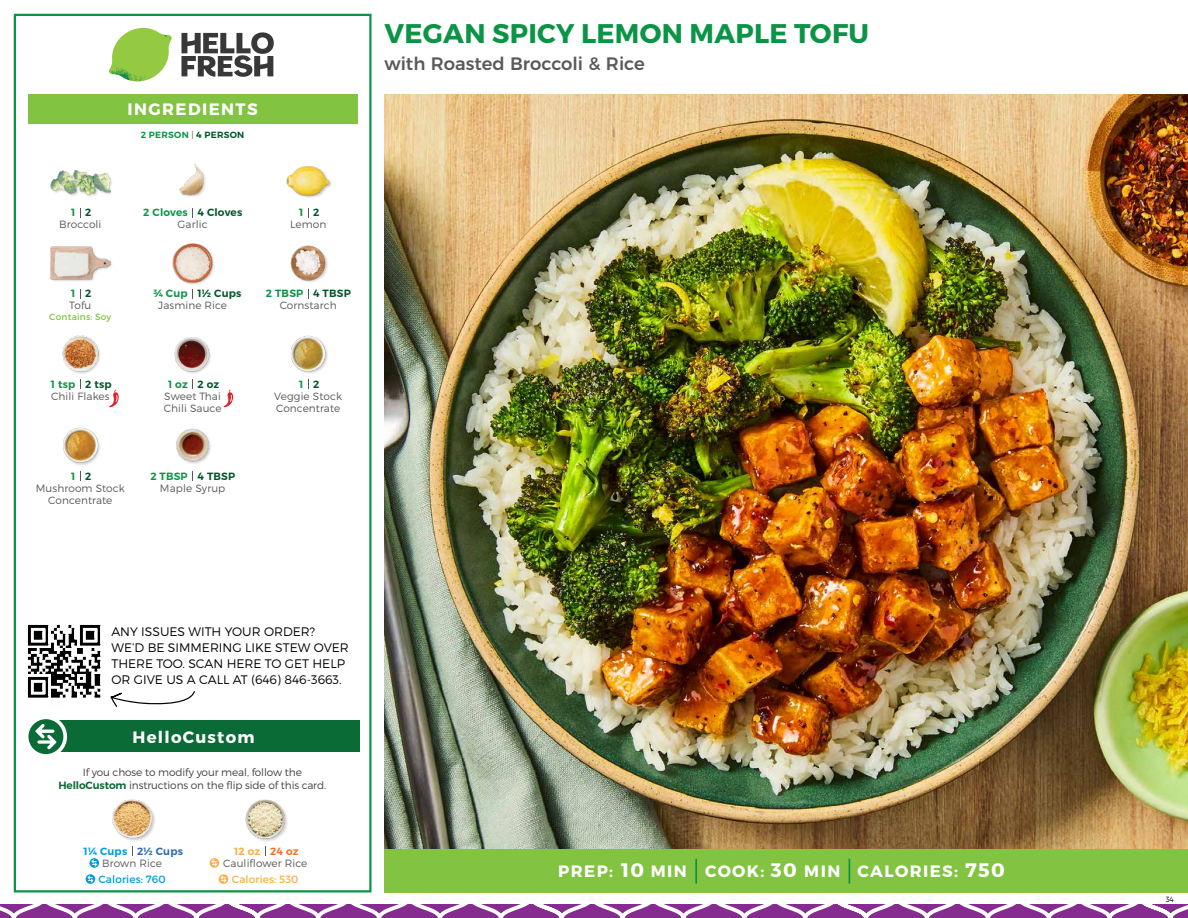
<style>
.page{position:relative;width:1188px;height:918px;background:#fff}
.page>*{position:absolute;margin:0;border:0;box-sizing:border-box;transform-origin:0 0}
.t1{font:700 27px "Montserrat";letter-spacing:.01em;color:#0b9446}
.t2{font:500 18px "Montserrat";color:#58595b}
.t3{font:700 16.5px "Montserrat";letter-spacing:.085em;color:#fff}
.t4{font:300 12.3px/16px "Montserrat";color:#000}
.t5{font:300 10.5px/12px "Montserrat";letter-spacing:.01em;color:#58595b}
.t6{font:300 10.5px/13.5px "Montserrat";letter-spacing:-.01em;color:#414042;text-align:center}
.t7{font:600 10.5px "Montserrat";letter-spacing:.02em;color:#00562c}
.t8{font:600 10.5px "Montserrat";letter-spacing:.02em;color:#0b9446}
.t9{font:10.5px "Montserrat";letter-spacing:.01em;color:#009bdf}
.t10{font:600 10.5px "Montserrat";letter-spacing:.02em;color:#009bdf}
.t11{font:10.5px "Montserrat";letter-spacing:.01em;color:#f8af45}
.t12{font:600 10.5px "Montserrat";letter-spacing:.02em;color:#f8af45}
.t13{font:600 9px "Montserrat";letter-spacing:.03em;color:#0b9446}
.t14{font:9px "Montserrat";letter-spacing:.025em;color:#82c341}
.t15{font:300 7.5px "Montserrat";color:#000}
.s1{font-weight:300;color:#58595b}
.s2{color:#00562c}
.s3{font-weight:600;color:#0b6b37}
.s4{color:#3069b3}
.s5{color:#f37121}
.s6{font-size:19.5px}
</style>
<div class="page">
<svg style="left:0;top:904px;width:1188px;height:14px"></svg>
<div style="left:384px;top:849px;width:804px;height:43px;background:#82c341"></div>
<svg style="left:181px;top:32px;width:93px;height:45px"></svg>
<svg style="left:114px;top:28px;width:55px;height:36px"></svg>
<img style="left:143px;top:28px;width:29px;height:24px">
<img style="left:112px;top:48px;width:54px;height:10px">
<img style="left:109px;top:52px;width:55px;height:30px">
<img style="left:142px;top:58px;width:24px;height:23px">
<div style="left:28px;top:94px;width:330px;height:30px;background:#82c341"></div>
<div style="left:14px;top:14px;width:358px;height:878px;border:2px solid #0b9446"></div>
<img style="left:384px;top:94px;width:804px;height:755px">
<div style="left:173px;top:243px;width:43px;height:44px;background:#000;opacity:.2"></div>
<img style="left:172px;top:243px;width:44px;height:41px">
<img style="left:290px;top:245px;width:38px;height:37px">
<img style="left:179px;top:164px;width:27px;height:33px">
<img style="left:286px;top:166px;width:46px;height:32px">
<div style="left:50px;top:246px;width:64px;height:37px;background:#000;opacity:.2"></div>
<img style="left:51px;top:246px;width:59px;height:33px">
<div style="left:50px;top:170px;width:63px;height:29px;background:#000;opacity:.2"></div>
<img style="left:51px;top:170px;width:59px;height:29px">
<img style="left:174px;top:337px;width:37px;height:36px">
<img style="left:290px;top:335px;width:38px;height:38px">
<img style="left:62px;top:335px;width:38px;height:39px">
<img style="left:176px;top:429px;width:35px;height:35px">
<img style="left:63px;top:427px;width:37px;height:38px">
<div style="left:33px;top:721px;width:327px;height:31px;background:#0b6b37"></div>
<div style="left:25px;top:716px;width:42px;height:42px;background:#fff;border-radius:50%"></div>
<div style="left:28px;top:719px;width:35px;height:35px;background:#0a6b37;border-radius:50%"></div>
<svg style="left:35px;top:724px;width:22px;height:25px"></svg>
<img style="left:112px;top:799px;width:43px;height:42px">
<svg style="left:89px;top:858px;width:10px;height:10px"></svg>
<svg style="left:91px;top:859px;width:6px;height:8px"></svg>
<svg style="left:86px;top:874px;width:9px;height:10px"></svg>
<svg style="left:87px;top:876px;width:6px;height:7px"></svg>
<img style="left:245px;top:799px;width:42px;height:42px">
<hr style="left:695px;top:859px;width:2px;height:25px;background:#0b9446">
<svg style="left:849px;top:859px;width:1px;height:25px"></svg>
<svg style="left:210px;top:858px;width:9px;height:10px"></svg>
<svg style="left:211px;top:859px;width:6px;height:8px"></svg>
<svg style="left:219px;top:874px;width:9px;height:10px"></svg>
<svg style="left:221px;top:876px;width:5px;height:7px"></svg>
<img style="left:27px;top:624px;width:74px;height:74px">
<svg style="left:110px;top:691px;width:85px;height:16px"></svg>
<svg style="left:109px;top:390px;width:10px;height:17px"></svg>
<svg style="left:224px;top:390px;width:9px;height:17px"></svg>
<h3 class="t3" style="left:128px;top:99px;width:132px">INGREDIENTS</h3>
<p class="t13" style="left:141px;top:129px;width:105px">2 PERSON <span class="s1">|</span> <span class="s2">4 PERSON</span></p>
<p class="t8" style="left:71px;top:206px;width:6px">1</p>
<p class="t7" style="left:85px;top:206px;width:8px">2</p>
<p class="t8" style="left:143px;top:206px;width:46px">2 Cloves</p>
<p class="t8" style="left:299px;top:206px;width:6px">1</p>
<p class="t7" style="left:198px;top:206px;width:46px">4 Cloves</p>
<p class="t7" style="left:313px;top:206px;width:8px">2</p>
<p class="t5" style="left:59px;top:218px;width:44px">Broccoli</p>
<p class="t5" style="left:178px;top:218px;width:32px">Garlic</p>
<p class="t5" style="left:290px;top:218px;width:38px">Lemon</p>
<p class="t8" style="left:71px;top:287px;width:6px">1</p>
<p class="t7" style="left:85px;top:287px;width:8px">2</p>
<p class="t8" style="left:153px;top:287px;width:36px">¾ Cup</p>
<p class="t8" style="left:266px;top:287px;width:39px">2 TBSP</p>
<p class="t7" style="left:198px;top:287px;width:45px">1½ Cups</p>
<p class="t7" style="left:313px;top:287px;width:39px">4 TBSP</p>
<p class="t5" style="left:69px;top:299px;width:24px">Tofu</p>
<p class="t14" style="left:49px;top:311px;width:64px">Contains: Soy</p>
<p class="t5" style="left:158px;top:299px;width:70px">Jasmine Rice</p>
<p class="t5" style="left:280px;top:299px;width:59px">Cornstarch</p>
<p class="t8" style="left:51px;top:378px;width:26px">1 tsp</p>
<p class="t7" style="left:85px;top:378px;width:28px">2 tsp</p>
<p class="t7" style="left:198px;top:378px;width:23px">2 oz</p>
<p class="t7" style="left:313px;top:378px;width:8px">2</p>
<p class="t8" style="left:168px;top:378px;width:21px">1 oz</p>
<p class="t8" style="left:299px;top:378px;width:6px">1</p>
<p class="t5" style="left:51px;top:390px;width:60px">Chili Flakes</p>
<p class="t5" style="left:164px;top:390px;width:59px">Sweet Thai<br>Chili Sauce</p>
<p class="t5" style="left:274px;top:390px;width:69px">Veggie Stock<br>Concentrate</p>
<p class="t8" style="left:71px;top:469px;width:6px">1</p>
<p class="t7" style="left:85px;top:469px;width:8px">2</p>
<p class="t8" style="left:150px;top:469px;width:39px">2 TBSP</p>
<p class="t7" style="left:198px;top:469px;width:39px">4 TBSP</p>
<p class="t5" style="left:36px;top:482px;width:91px;text-align:center">Mushroom Stock<br>Concentrate</p>
<p class="t5" style="left:160px;top:482px;width:67px">Maple Syrup</p>
<h1 class="t1" style="left:385px;top:17px;width:486px">VEGAN SPICY LEMON MAPLE TOFU</h1>
<h2 class="t2" style="left:384px;top:49px;width:262px">with Roasted Broccoli &amp; Rice</h2>
<p class="t4" style="left:111px;top:624px;width:239px">ANY ISSUES WITH YOUR ORDER?<br>WE’D BE SIMMERING LIKE STEW OVER<br>THERE TOO. SCAN HERE TO GET HELP<br>OR GIVE US A CALL AT (646) 846-3663.</p>
<h3 class="t3" style="left:133px;top:727px;width:123px">HelloCustom</h3>
<p class="t6" style="left:58px;top:765px;width:269px">If you chose to modify your meal, follow the<br><span class="s3">HelloCustom</span> instructions on the flip side of this card.</p>
<p class="t10" style="left:84px;top:844px;width:101px">1¼ Cups <span class="s4">2½ Cups</span></p>
<p class="t5" style="left:102px;top:857px;width:61px">Brown Rice</p>
<p class="t9" style="left:99px;top:873px;width:69px">Calories: 760</p>
<p class="t12" style="left:234px;top:844px;width:66px">12 oz <span class="s5">24 oz</span></p>
<p class="t5" style="left:223px;top:857px;width:86px">Cauliflower Rice</p>
<p class="t11" style="left:232px;top:873px;width:68px">Calories: 530</p>
<h3 class="t3" style="left:558px;top:861px;width:448px">PREP: <span class="s6">10</span> MIN COOK: <span class="s6">30</span> MIN CALORIES: <span class="s6">750</span></h3>
<p class="t15" style="left:1166px;top:895px;width:10px">34</p>
</div>
